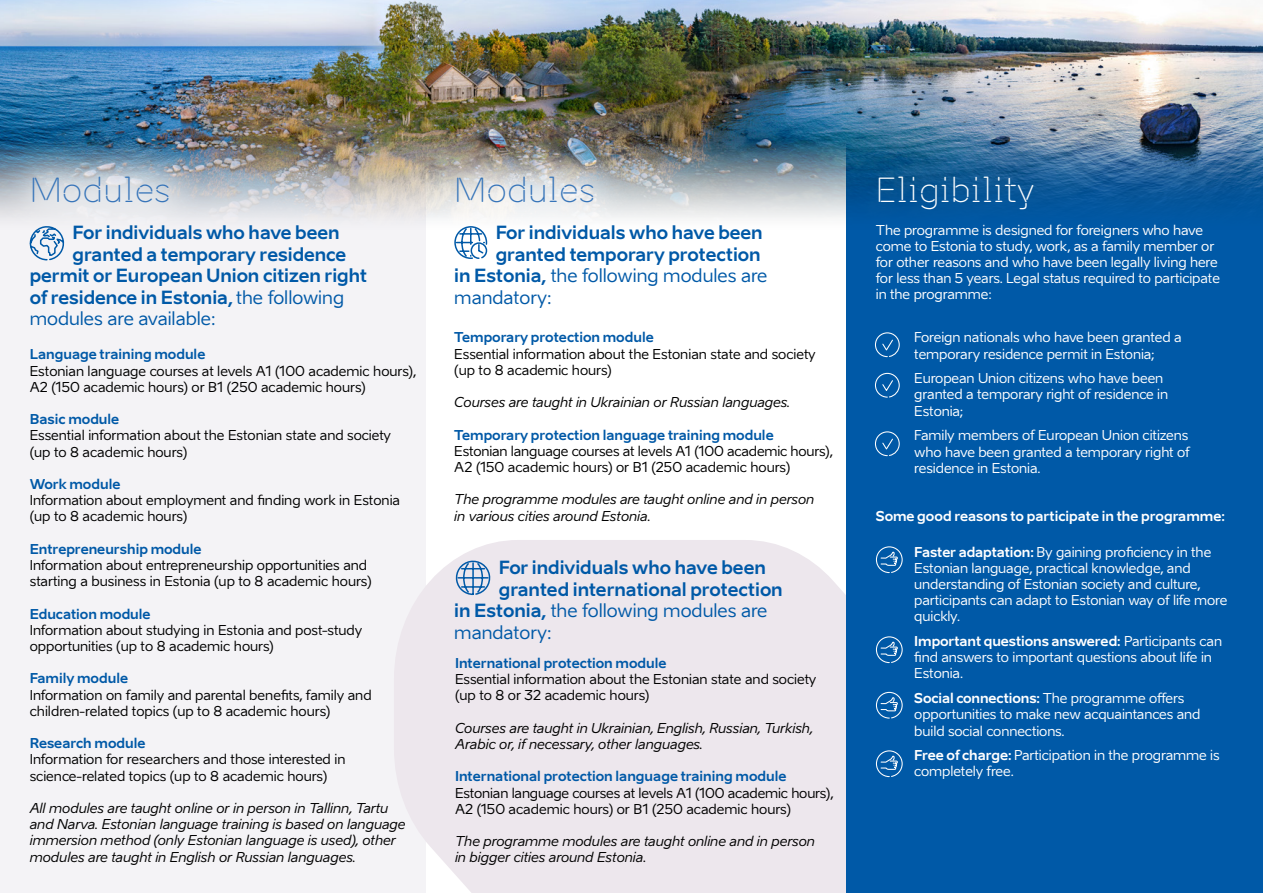
<style>
.page{position:relative;width:1263px;height:893px;background:#fff}
.page>*{position:absolute;margin:0;border:0;box-sizing:border-box;transform-origin:0 0}
.t1{font:33px "Aino Headline";color:#3674b9}
.t2{font:33px "Aino Headline";color:#fff}
.t3{font:700 18px "Aino";color:#0059a7}
.t4{font:18px "Aino";color:#0059a7}
.t5{font:13.5px/16.2px "Aino";color:#000}
.t6{font:13.5px/16.2px "Aino";letter-spacing:-.005em;color:#fff}
.t7{font:italic 13.5px/16.2px "Aino";color:#000}
.t8{font:700 13.5px "Aino";color:#0059a7}
.t9{font:700 13.5px "Aino";color:#fff}
.s1{font-weight:400}
.s2{font-weight:700}
</style>
<div class="page">
<div style="left:0;top:138px;width:425px;height:755px;background:#f4f3f6"></div>
<div style="left:394px;top:540px;width:452px;height:353px;background:#ede7ed"></div>
<div style="left:846px;top:0;width:417px;height:893px;background:#0059a7"></div>
<img style="left:0;top:0;width:1263px;height:218px">
<div style="left:0;top:139px;width:207px;height:102px;background:#fff;opacity:.9"></div>
<div style="left:418px;top:139px;width:213px;height:102px;background:#fff;opacity:.9"></div>
<svg style="left:28px;top:225px;width:37px;height:36px"></svg>
<svg style="left:455px;top:560px;width:36px;height:36px"></svg>
<svg style="left:454px;top:225px;width:34px;height:34px"></svg>
<svg style="left:875px;top:546px;width:28px;height:28px"></svg>
<svg style="left:875px;top:636px;width:28px;height:28px"></svg>
<svg style="left:875px;top:691px;width:28px;height:28px"></svg>
<svg style="left:875px;top:750px;width:28px;height:28px"></svg>
<svg style="left:875px;top:332px;width:25px;height:26px"></svg>
<svg style="left:875px;top:372px;width:25px;height:26px"></svg>
<svg style="left:875px;top:431px;width:25px;height:26px"></svg>
<h1 class="t1" style="left:30px;top:169px;width:142px">Modules</h1>
<h1 class="t1" style="left:454px;top:169px;width:142px">Modules</h1>
<h2 class="t3" style="left:73px;top:221px;width:269px">For individuals who have been</h2>
<h2 class="t3" style="left:73px;top:242px;width:275px">granted a temporary residence</h2>
<h2 class="t3" style="left:30px;top:264px;width:339px">permit or European Union citizen right</h2>
<h2 class="t3" style="left:30px;top:285px;width:316px">of residence in Estonia, <span class="s1">the following</span></h2>
<h2 class="t4" style="left:30px;top:308px;width:187px">modules are available:</h2>
<p class="t8" style="left:30px;top:345px;width:177px">Language training module</p>
<p class="t5" style="left:30px;top:362px;width:388px">Estonian language courses at levels A1 (100 academic hours),<br>A2 (150 academic hours) or B1 (250 academic hours)</p>
<p class="t8" style="left:30px;top:410px;width:91px">Basic module</p>
<p class="t5" style="left:30px;top:427px;width:363px">Essential information about the Estonian state and society (up to 8 academic hours)</p>
<p class="t8" style="left:30px;top:475px;width:92px">Work module</p>
<p class="t5" style="left:30px;top:492px;width:372px">Information about employment and finding work in Estonia (up to 8 academic hours)</p>
<p class="t8" style="left:30px;top:540px;width:173px">Entrepreneurship module</p>
<p class="t5" style="left:30px;top:557px;width:343px">Information about entrepreneurship opportunities and starting a business in Estonia (up to 8 academic hours)</p>
<p class="t8" style="left:30px;top:605px;width:122px">Education module</p>
<p class="t5" style="left:30px;top:622px;width:334px">Information about studying in Estonia and post-study opportunities (up to 8 academic hours)</p>
<p class="t8" style="left:30px;top:669px;width:100px">Family module</p>
<p class="t5" style="left:30px;top:686px;width:343px">Information on family and parental benefits, family and children-related topics (up to 8 academic hours)</p>
<p class="t8" style="left:30px;top:734px;width:117px">Research module</p>
<p class="t5" style="left:30px;top:751px;width:317px">Information for researchers and those interested in science-related topics (up to 8 academic hours)</p>
<p class="t7" style="left:30px;top:800px;width:377px">All modules are taught online or in person in Tallinn, Tartu and Narva. Estonian language training is based on language immersion method (only Estonian language is used), other modules are taught in English or Russian languages.</p>
<h2 class="t3" style="left:496px;top:221px;width:269px">For individuals who have been</h2>
<h2 class="t3" style="left:496px;top:242px;width:266px">granted temporary protection</h2>
<h2 class="t4" style="left:454px;top:264px;width:315px"><span class="s2">in Estonia,</span> the following modules are</h2>
<h2 class="t4" style="left:454px;top:286px;width:99px">mandatory:</h2>
<p class="t8" style="left:454px;top:328px;width:201px">Temporary protection module</p>
<p class="t5" style="left:454px;top:345px;width:363px">Essential information about the Estonian state and society (up to 8 academic hours)</p>
<p class="t7" style="left:454px;top:394px;width:337px">Courses are taught in Ukrainian or Russian languages.</p>
<p class="t8" style="left:454px;top:426px;width:321px">Temporary protection language training module</p>
<p class="t5" style="left:454px;top:443px;width:380px">Estonian language courses at levels A1 (100 academic hours),<br>A2 (150 academic hours) or B1 (250 academic hours)</p>
<p class="t7" style="left:454px;top:491px;width:361px">The programme modules are taught online and in person in various cities around Estonia.</p>
<h2 class="t3" style="left:499px;top:555px;width:269px">For individuals who have been</h2>
<h2 class="t3" style="left:499px;top:577px;width:285px">granted international protection</h2>
<h2 class="t4" style="left:454px;top:599px;width:315px"><span class="s2">in Estonia,</span> the following modules are</h2>
<h2 class="t4" style="left:454px;top:621px;width:99px">mandatory:</h2>
<p class="t8" style="left:455px;top:654px;width:213px">International protection module</p>
<p class="t5" style="left:455px;top:671px;width:363px">Essential information about the Estonian state and society (up to 8 or 32 academic hours)</p>
<p class="t7" style="left:455px;top:720px;width:359px">Courses are taught in Ukrainian, English, Russian, Turkish,<br>Arabic or, if necessary, other languages.</p>
<p class="t8" style="left:455px;top:767px;width:333px">International protection language training module</p>
<p class="t5" style="left:455px;top:784px;width:380px">Estonian language courses at levels A1 (100 academic hours),<br>A2 (150 academic hours) or B1 (250 academic hours)</p>
<p class="t7" style="left:455px;top:833px;width:361px">The programme modules are taught online and in person in bigger cities around Estonia.</p>
<h1 class="t2" style="left:876px;top:169px;width:160px">Eligibility</h1>
<p class="t6" style="left:876px;top:222px;width:346px">The programme is designed for foreigners who have come to Estonia to study, work, as a family member or for other reasons and who have been legally living here for less than 5 years. Legal status required to participate in the programme:</p>
<p class="t6" style="left:914px;top:329px;width:269px">Foreign nationals who have been granted a temporary residence permit in Estonia;</p>
<p class="t6" style="left:914px;top:370px;width:255px">European Union citizens who have been granted a temporary right of residence in<br>Estonia;</p>
<p class="t6" style="left:914px;top:427px;width:277px;text-align:justify">Family members of European Union citizens who have been granted a temporary right of residence in Estonia.</p>
<p class="t9" style="left:876px;top:507px;width:350px">Some good reasons to participate in the programme:</p>
<p class="t6" style="left:914px;top:543px;width:314px"><span class="s2">Faster adaptation:</span> By gaining proficiency in the Estonian language, practical knowledge, and understanding of Estonian society and culture, participants can adapt to Estonian way of life more quickly.</p>
<p class="t6" style="left:914px;top:633px;width:309px"><span class="s2">Important questions answered:</span> Participants can find answers to important questions about life in<br>Estonia.</p>
<p class="t6" style="left:914px;top:690px;width:288px"><span class="s2">Social connections:</span> The programme offers opportunities to make new acquaintances and build social connections.</p>
<p class="t6" style="left:914px;top:747px;width:307px"><span class="s2">Free of charge:</span> Participation in the programme is completely free.</p>
</div>
